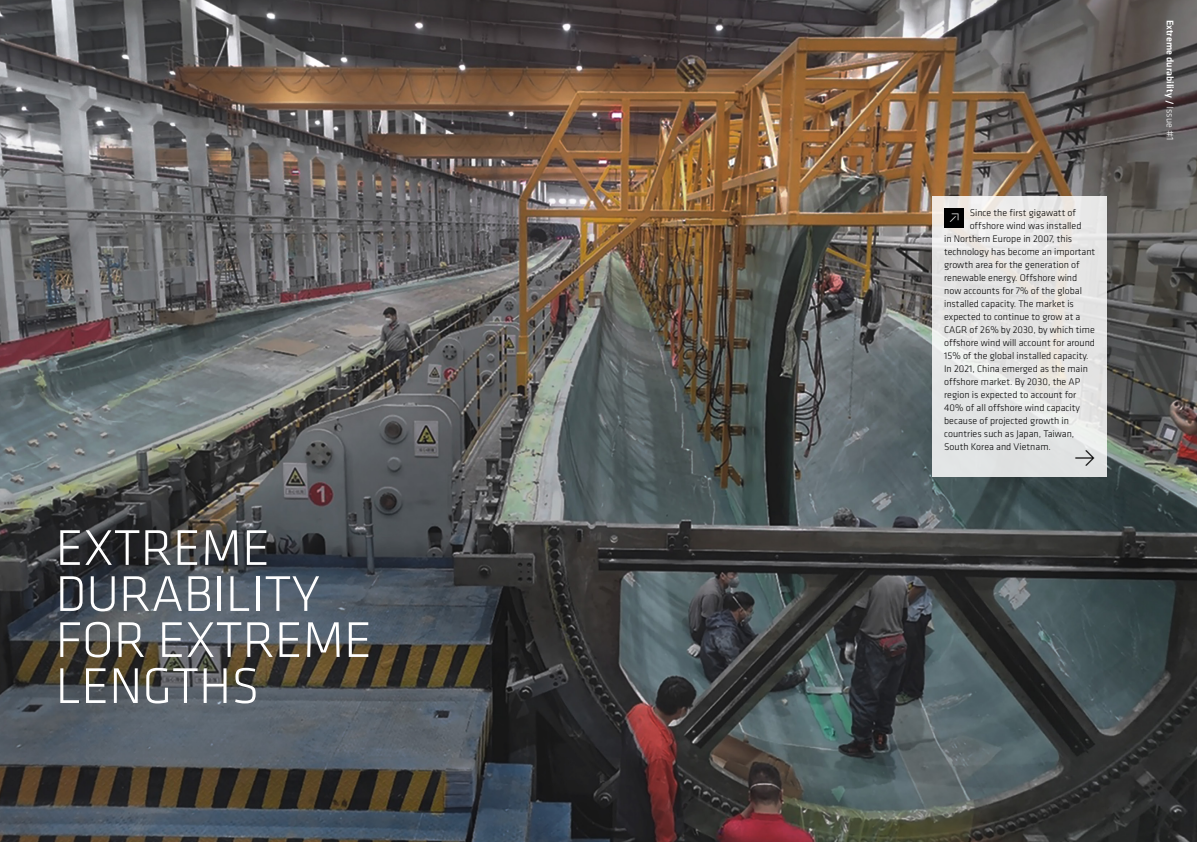
<style>
.page{position:relative;width:1197px;height:842px;background:#fff}
.page>*{position:absolute;margin:0;border:0;box-sizing:border-box;transform-origin:0 0}
.t1{font:300 52px/46px "Klavika";color:#fff}
.t2{font:300 24px "Klavika";color:#000}
.t3{font:300 14.2px "Klavika";color:#fff}
.t4{font:300 10px "Klavika";color:#000}
.t5{font:500 10px "Klavika";color:#fff}
.s1{font-weight:300}
</style>
<div class="page">
<img style="left:0;top:0;width:1196px;height:842px">
<div style="left:932px;top:196px;width:174px;height:280px;background:linear-gradient(to right,#e6e6e6,#e6e5e4)"></div>
<div style="left:944px;top:208px;width:19px;height:20px;background:#000"></div>
<h1 class="t1" style="left:56px;top:524px;width:318px">EXTREME<br>DURABILITY<br>FOR EXTREME<br>LENGTHS</h1>
<p class="t4" style="left:969px;top:206px;width:108px">Since the first gigawatt of</p>
<p class="t4" style="left:969px;top:219px;width:113px">offshore wind was installed</p>
<p class="t4" style="left:944px;top:232px;width:130px">in Northern Europe in 2007, this</p>
<p class="t4" style="left:944px;top:245px;width:153px">technology has become an important</p>
<p class="t4" style="left:944px;top:258px;width:137px">growth area for the generation of</p>
<p class="t4" style="left:944px;top:271px;width:135px">renewable energy. Offshore wind</p>
<p class="t4" style="left:944px;top:284px;width:139px">now accounts for 7% of the global</p>
<p class="t4" style="left:944px;top:297px;width:131px">installed capacity. The market is</p>
<p class="t4" style="left:944px;top:310px;width:138px">expected to continue to grow at a</p>
<p class="t4" style="left:944px;top:323px;width:152px">CAGR of 26% by 2030, by which time</p>
<p class="t4" style="left:944px;top:336px;width:152px">offshore wind will account for around</p>
<p class="t4" style="left:944px;top:349px;width:146px">15% of the global installed capacity.</p>
<p class="t4" style="left:944px;top:362px;width:145px">In 2021, China emerged as the main</p>
<p class="t4" style="left:944px;top:375px;width:138px">offshore market. By 2030, the AP</p>
<p class="t4" style="left:944px;top:388px;width:134px">region is expected to account for</p>
<p class="t4" style="left:944px;top:401px;width:137px">40% of all offshore wind capacity</p>
<p class="t4" style="left:944px;top:414px;width:126px">because of projected growth in</p>
<p class="t4" style="left:944px;top:427px;width:132px">countries such as Japan, Taiwan,</p>
<p class="t4" style="left:944px;top:440px;width:108px">South Korea and Vietnam.</p>
<h3 class="t3" style="left:949px;top:210px;width:12px">•</h3>
<h2 class="t2" style="left:1073px;top:444px;width:23px">•</h2>
<p class="t5" style="left:1176px;top:20px;width:122px;rotate:90deg">Extreme durability / <span class="s1">Issue #1</span></p>
</div>
